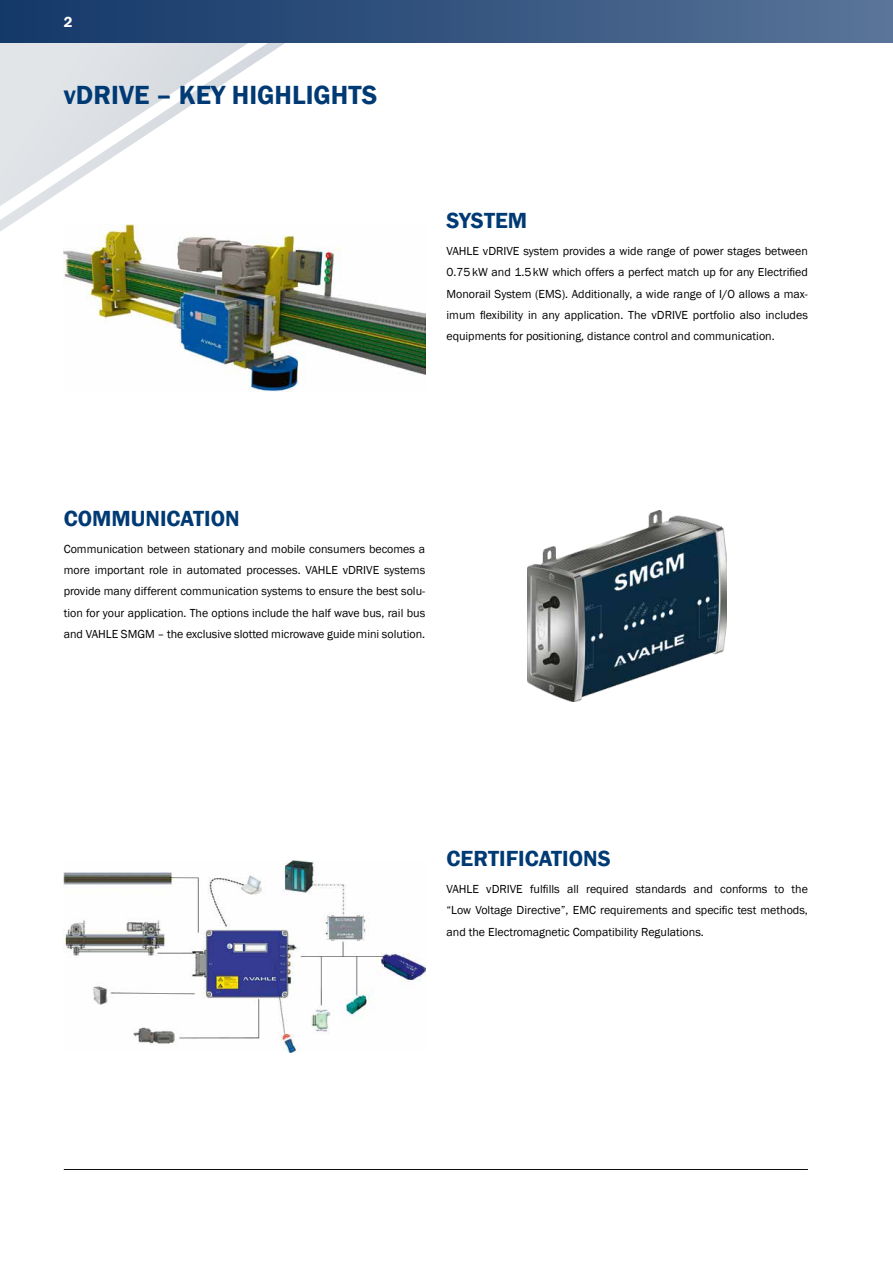
<style>
.page{position:relative;width:893px;height:1263px;background:#fff}
.page>*{position:absolute;margin:0;border:0;box-sizing:border-box;transform-origin:0 0}
.t1{font:600 27px "Franklin Gothic";color:#003a74}
.t2{font:600 22.5px "Franklin Gothic";color:#003a74}
.t3{font:600 15px "Franklin Gothic";color:#fff}
.t4{font:12px/21.3px "Franklin Gothic";color:#000;text-align:justify}
</style>
<div class="page">
<svg style="left:0;top:43px;width:285px;height:172px"></svg>
<div style="left:0;top:0;width:893px;height:43px;background:linear-gradient(to right,#123768,#587498)"></div>
<hr style="left:64px;top:1169px;width:744px;height:1px;background:#000">
<img style="left:528px;top:510px;width:199px;height:192px">
<img style="left:64px;top:225px;width:361px;height:167px">
<img style="left:64px;top:861px;width:361px;height:192px">
<p class="t3" style="left:64px;top:12px;width:10px">2</p>
<h1 class="t1" style="left:64px;top:78px;width:315px">vDRIVE – KEY HIGHLIGHTS</h1>
<h2 class="t2" style="left:446px;top:207px;width:82px">SYSTEM</h2>
<p class="t4" style="left:446px;top:241px;width:363px">VAHLE vDRIVE system provides a wide range of power stages between 0.75 kW and 1.5 kW which offers a perfect match up for any Electrified Monorail System (EMS). Additionally, a wide range of I/O allows a max&shy;imum flexibility in any application. The vDRIVE portfolio also includes equipments for positioning, distance control and communication.</p>
<h2 class="t2" style="left:64px;top:505px;width:177px">COMMUNICATION</h2>
<p class="t4" style="left:64px;top:538px;width:363px">Communication between stationary and mobile consumers becomes a more important role in automated processes. VAHLE vDRIVE systems provide many different communication systems to ensure the best solu&shy;tion for your application. The options include the half wave bus, rail bus and VAHLE SMGM – the exclusive slotted microwave guide mini solution.</p>
<h2 class="t2" style="left:446px;top:845px;width:166px">CERTIFICATIONS</h2>
<p class="t4" style="left:446px;top:879px;width:363px">VAHLE vDRIVE fulfills all required standards and conforms to the “Low Voltage Directive”, EMC requirements and specific test methods, and the Electromagnetic Compatibility Regulations.</p>
</div>
